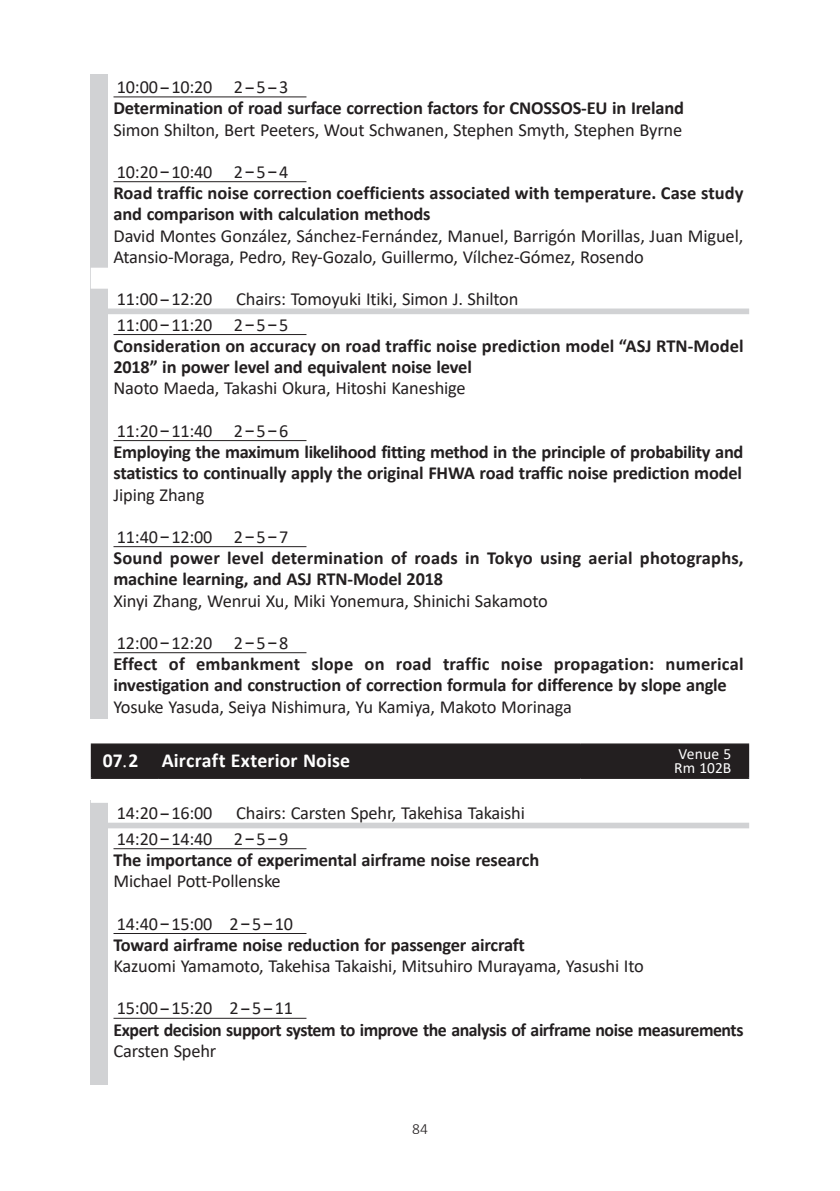
<style>
.page{position:relative;width:840px;height:1191px;background:#fff}
.page>*{position:absolute;margin:0;border:0;box-sizing:border-box;transform-origin:0 0}
.t1{font:700 19.8px "Calibri";letter-spacing:.005em;color:#fff}
.t2{font:700 18.4px/21.2px "Calibri";letter-spacing:-.01em;color:#231f20}
.t3{font:18.4px/25.6px "Calibri";letter-spacing:-.01em;color:#231f20}
.t4{font:700 18.4px/21.2px "Calibri";letter-spacing:.01em;color:#231f20}
.t5{font:15.6px/14.2px "Calibri";letter-spacing:.005em;color:#fff}
.t6{font:300 15.6px "Calibri";color:#231f20}
.s1{font-weight:400}
.s2{font-family:"Futo Go B101 Pro"}
.s3{font-family:"Futo Go B101 Pro";font-weight:700}
.s4{font-family:"Ryumin Pro";font-weight:400}
</style>
<div class="page">
<div style="left:91px;top:74px;width:17px;height:24px;background:#d1d2d4"></div>
<hr style="left:113px;top:96px;width:193px;height:1px;background:#231f20">
<div style="left:91px;top:96px;width:17px;height:24px;background:#d1d2d4"></div>
<div style="left:91px;top:118px;width:17px;height:45px;background:#d1d2d4"></div>
<div style="left:91px;top:159px;width:17px;height:24px;background:#d1d2d4"></div>
<hr style="left:113px;top:181px;width:193px;height:1px;background:#231f20">
<div style="left:91px;top:181px;width:17px;height:45px;background:#d1d2d4"></div>
<div style="left:91px;top:224px;width:17px;height:66px;background:#d1d2d4"></div>
<div style="left:91px;top:286px;width:17px;height:24px;background:#d1d2d4"></div>
<div style="left:91px;top:268px;width:657px;height:21px;background:#fff"></div>
<div style="left:91px;top:308px;width:657px;height:6px;background:#d1d2d4"></div>
<div style="left:91px;top:311px;width:17px;height:25px;background:#d1d2d4"></div>
<hr style="left:113px;top:334px;width:193px;height:1px;background:#231f20">
<div style="left:91px;top:334px;width:17px;height:45px;background:#d1d2d4"></div>
<div style="left:91px;top:376px;width:17px;height:46px;background:#d1d2d4"></div>
<div style="left:91px;top:417px;width:17px;height:25px;background:#d1d2d4"></div>
<hr style="left:113px;top:440px;width:193px;height:1px;background:#231f20">
<div style="left:91px;top:440px;width:17px;height:45px;background:#d1d2d4"></div>
<div style="left:91px;top:482px;width:17px;height:46px;background:#d1d2d4"></div>
<div style="left:91px;top:524px;width:17px;height:24px;background:#d1d2d4"></div>
<hr style="left:113px;top:546px;width:193px;height:1px;background:#231f20">
<div style="left:91px;top:546px;width:17px;height:45px;background:#d1d2d4"></div>
<div style="left:91px;top:588px;width:17px;height:46px;background:#d1d2d4"></div>
<div style="left:91px;top:630px;width:17px;height:24px;background:#d1d2d4"></div>
<hr style="left:113px;top:652px;width:193px;height:1px;background:#231f20">
<div style="left:91px;top:652px;width:17px;height:45px;background:#d1d2d4"></div>
<div style="left:91px;top:694px;width:17px;height:25px;background:#d1d2d4"></div>
<div style="left:91px;top:800px;width:17px;height:24px;background:#d1d2d4"></div>
<div style="left:91px;top:782px;width:657px;height:21px;background:#fff"></div>
<div style="left:91px;top:822px;width:657px;height:6px;background:#d1d2d4"></div>
<div style="left:91px;top:825px;width:17px;height:25px;background:#d1d2d4"></div>
<hr style="left:113px;top:848px;width:193px;height:1px;background:#231f20">
<div style="left:91px;top:848px;width:17px;height:24px;background:#d1d2d4"></div>
<div style="left:91px;top:869px;width:17px;height:45px;background:#d1d2d4"></div>
<div style="left:91px;top:910px;width:17px;height:24px;background:#d1d2d4"></div>
<hr style="left:113px;top:933px;width:193px;height:1px;background:#231f20">
<div style="left:91px;top:933px;width:17px;height:24px;background:#d1d2d4"></div>
<div style="left:91px;top:954px;width:17px;height:45px;background:#d1d2d4"></div>
<div style="left:91px;top:995px;width:17px;height:24px;background:#d1d2d4"></div>
<hr style="left:113px;top:1017px;width:193px;height:1px;background:#231f20">
<div style="left:91px;top:1017px;width:17px;height:25px;background:#d1d2d4"></div>
<div style="left:91px;top:1039px;width:17px;height:45px;background:#d1d2d4"></div>
<div style="left:92px;top:745px;width:655px;height:32px;background:#231f20"></div>
<hr style="left:91px;top:743px;width:68px;height:2px;background:#231f20">
<hr style="left:91px;top:745px;width:1px;height:32px;background:#231f20">
<hr style="left:159px;top:743px;width:421px;height:2px;background:#231f20">
<hr style="left:158px;top:745px;width:1px;height:32px;background:#231f20">
<hr style="left:580px;top:743px;width:168px;height:2px;background:#231f20">
<hr style="left:579px;top:745px;width:1px;height:32px;background:#231f20">
<hr style="left:747px;top:745px;width:1px;height:32px;background:#231f20">
<hr style="left:91px;top:777px;width:68px;height:2px;background:#231f20">
<hr style="left:159px;top:777px;width:421px;height:2px;background:#231f20">
<hr style="left:580px;top:777px;width:168px;height:2px;background:#231f20">
<p class="t2" style="left:113px;top:76px;width:571px"><span class="s1">10:00</span><span class="s2">-</span><span class="s1">10:20 2</span><span class="s2">-</span><span class="s1">5</span><span class="s2">-</span><span class="s1">3<br></span>Determination of road surface correction factors for CNOSSOS-EU in Ireland</p>
<p class="t3" style="left:113px;top:116px;width:570px">Simon Shilton, Bert Peeters, Wout Schwanen, Stephen Smyth, Stephen Byrne</p>
<p class="t2" style="left:113px;top:161px;width:631px"><span class="s1">10:20</span><span class="s2">-</span><span class="s1">10:40 2</span><span class="s2">-</span><span class="s1">5</span><span class="s2">-</span><span class="s1">4<br></span>Road traffic noise correction coefficients associated with temperature. Case study and comparison with calculation methods</p>
<p class="t3" style="left:113px;top:224px;width:631px;line-height:21.2px">David Montes González, Sánchez-Fernández, Manuel, Barrigón Morillas, Juan Miguel,<br>Atansio-Moraga, Pedro, Rey-Gozalo, Guillermo, Vílchez-Gómez, Rosendo</p>
<p class="t3" style="left:117px;top:286px;width:97px">11:00<span class="s3">-</span>12:20</p>
<p class="t3" style="left:117px;top:286px;width:403px;text-indent:119px">Chairs: Tomoyuki Itiki, Simon J. Shilton<br>11:00<span class="s3">-</span>11:20 2<span class="s3">-</span>5<span class="s3">-</span>5</p>
<p class="t2" style="left:113px;top:335px;width:631px">Consideration on accuracy on road traffic noise prediction model “ASJ RTN-Model<br>2018” in power level and equivalent noise level</p>
<p class="t3" style="left:113px;top:375px;width:353px">Naoto Maeda, Takashi Okura, Hitoshi Kaneshige</p>
<p class="t2" style="left:113px;top:420px;width:631px"><span class="s1">11:20</span><span class="s2">-</span><span class="s1">11:40 2</span><span class="s2">-</span><span class="s1">5</span><span class="s2">-</span><span class="s1">6<br></span>Employing the maximum likelihood fitting method in the principle of probability and statistics to continually apply the original FHWA road traffic noise prediction model</p>
<p class="t3" style="left:113px;top:481px;width:92px">Jiping Zhang</p>
<p class="t4" style="left:113px;top:526px;width:631px"><span class="s1">11:40</span><span class="s2">-</span><span class="s1">12:00 2</span><span class="s2">-</span><span class="s1">5</span><span class="s2">-</span><span class="s1">7<br></span>Sound power level determination of roads in Tokyo using aerial photographs, machine learning, and ASJ RTN-Model 2018</p>
<p class="t3" style="left:113px;top:587px;width:436px">Xinyi Zhang, Wenrui Xu, Miki Yonemura, Shinichi Sakamoto</p>
<p class="t2" style="left:113px;top:632px;width:631px"><span class="s1">12:00</span><span class="s2">-</span><span class="s1">12:20 2</span><span class="s2">-</span><span class="s1">5</span><span class="s2">-</span><span class="s1">8<br></span>Effect of embankment slope on road traffic noise propagation: numerical investigation and construction of correction formula for difference by slope angle</p>
<p class="t3" style="left:113px;top:693px;width:459px">Yosuke Yasuda, Seiya Nishimura, Yu Kamiya, Makoto Morinaga</p>
<p class="t1" style="left:103px;top:747px;width:249px">07<span class="s4">.</span>2 Aircraft Exterior Noise</p>
<p class="t5" style="left:673px;top:746px;width:59px">Venue 5<br>Rm 102B</p>
<p class="t3" style="left:117px;top:800px;width:97px">14:20<span class="s3">-</span>16:00</p>
<p class="t3" style="left:117px;top:800px;width:409px;text-indent:119px">Chairs: Carsten Spehr, Takehisa Takaishi<br>14:20<span class="s3">-</span>14:40 2<span class="s3">-</span>5<span class="s3">-</span>9</p>
<p class="t2" style="left:113px;top:849px;width:427px">The importance of experimental airframe noise research</p>
<p class="t3" style="left:113px;top:868px;width:169px">Michael Pott-Pollenske</p>
<p class="t2" style="left:113px;top:912px;width:412px"><span class="s1">14:40</span><span class="s2">-</span><span class="s1">15:00 2</span><span class="s2">-</span><span class="s1">5</span><span class="s2">-</span><span class="s1">10<br></span>Toward airframe noise reduction for passenger aircraft</p>
<p class="t3" style="left:113px;top:952px;width:531px">Kazuomi Yamamoto, Takehisa Takaishi, Mitsuhiro Murayama, Yasushi Ito</p>
<p class="t2" style="left:113px;top:997px;width:631px"><span class="s1">15:00</span><span class="s2">-</span><span class="s1">15:20 2</span><span class="s2">-</span><span class="s1">5</span><span class="s2">-</span><span class="s1">11<br></span>Expert decision support system to improve the analysis of airframe noise measurements</p>
<p class="t3" style="left:113px;top:1037px;width:104px">Carsten Spehr</p>
<p class="t6" style="left:412px;top:1119px;width:17px">84</p>
</div>
